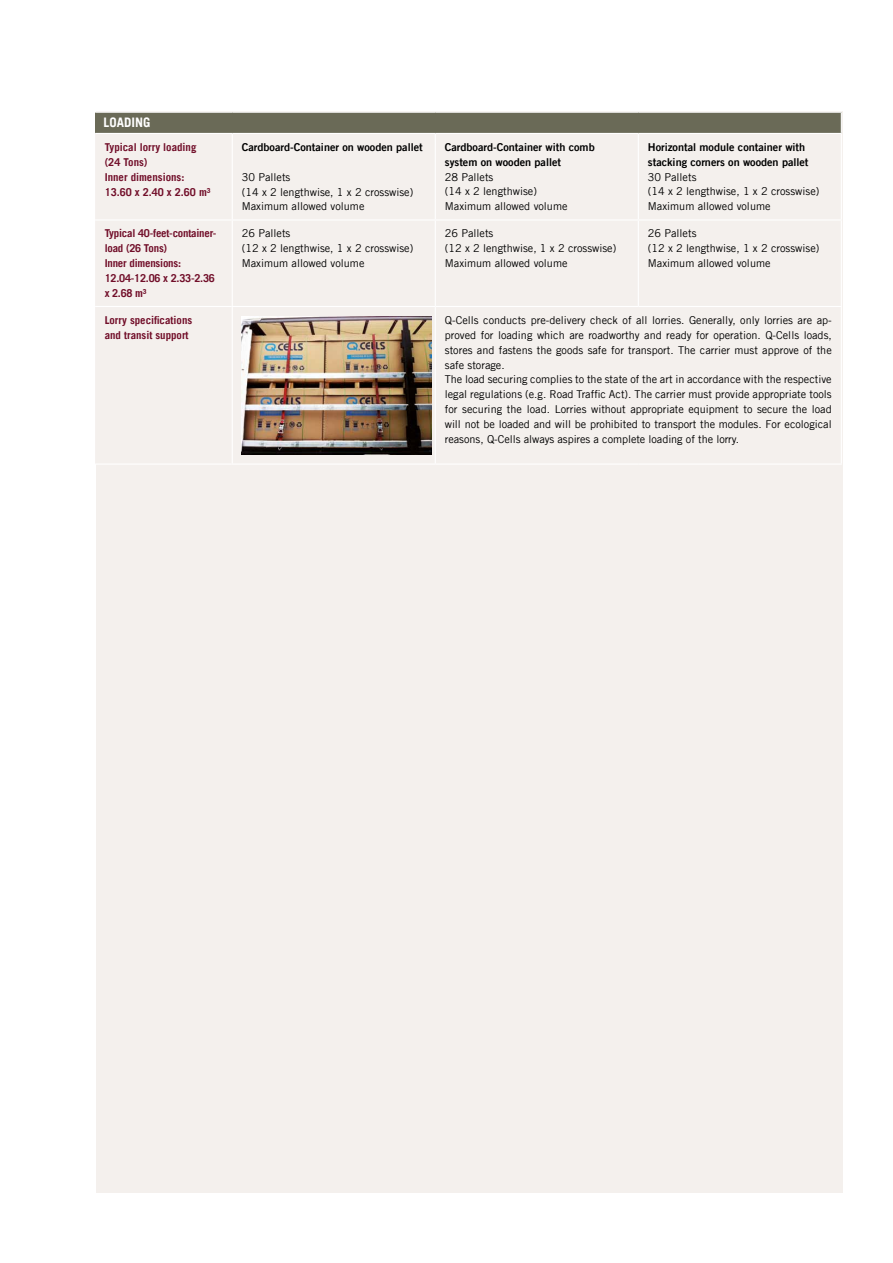
<style>
.page{position:relative;width:893px;height:1263px;background:#fff}
.page>*{position:absolute;margin:0;border:0;box-sizing:border-box;transform-origin:0 0}
.t1{font:700 13.2px "Trade Gothic LT";color:#fff}
.t2{font:10.8px/14.9px "Trade Gothic LT";color:#000}
.t3{font:10.8px/14.9px "Trade Gothic LT Bold Two";color:#000}
.t4{font:700 10.8px/14.9px "Trade Gothic LT";color:#710e29}
.t5{font:700 10.8px/14.9px "Trade Gothic LT";letter-spacing:-.02em;color:#710e29}
</style>
<div class="page">
<div style="left:96px;top:112px;width:746px;height:1081px;background:#f4f0ed"></div>
<div style="left:95px;top:112px;width:746px;height:21px;background:#6a6a57"></div>
<hr style="left:95px;top:112px;width:137px;height:1px;background:#fff">
<hr style="left:232px;top:112px;width:203px;height:1px;background:#fff">
<hr style="left:435px;top:112px;width:203px;height:1px;background:#fff">
<hr style="left:638px;top:112px;width:204px;height:1px;background:#fff">
<hr style="left:95px;top:133px;width:137px;height:1px;background:#fff">
<hr style="left:232px;top:133px;width:203px;height:1px;background:#fff">
<hr style="left:435px;top:133px;width:203px;height:1px;background:#fff">
<hr style="left:638px;top:133px;width:204px;height:1px;background:#fff">
<hr style="left:232px;top:134px;width:1px;height:85px;background:#fff">
<hr style="left:435px;top:134px;width:1px;height:85px;background:#fff">
<hr style="left:638px;top:134px;width:1px;height:85px;background:#fff">
<hr style="left:841px;top:134px;width:1px;height:85px;background:#fff">
<hr style="left:95px;top:219px;width:137px;height:2px;background:#fff">
<hr style="left:435px;top:221px;width:1px;height:85px;background:#fff">
<hr style="left:435px;top:307px;width:1px;height:156px;background:#fff">
<hr style="left:95px;top:306px;width:137px;height:1px;background:#fff">
<hr style="left:95px;top:463px;width:137px;height:2px;background:#fff">
<hr style="left:232px;top:219px;width:203px;height:2px;background:#fff">
<hr style="left:232px;top:221px;width:1px;height:85px;background:#fff">
<hr style="left:435px;top:219px;width:203px;height:2px;background:#fff">
<hr style="left:638px;top:219px;width:204px;height:2px;background:#fff">
<hr style="left:638px;top:221px;width:1px;height:85px;background:#fff">
<hr style="left:841px;top:221px;width:1px;height:85px;background:#fff">
<hr style="left:232px;top:307px;width:1px;height:156px;background:#fff">
<hr style="left:841px;top:307px;width:1px;height:156px;background:#fff">
<hr style="left:232px;top:306px;width:203px;height:1px;background:#fff">
<hr style="left:435px;top:306px;width:203px;height:1px;background:#fff">
<hr style="left:638px;top:306px;width:204px;height:1px;background:#fff">
<hr style="left:232px;top:463px;width:203px;height:2px;background:#fff">
<hr style="left:435px;top:463px;width:203px;height:2px;background:#fff">
<hr style="left:638px;top:463px;width:204px;height:2px;background:#fff">
<img style="left:242px;top:316px;width:189px;height:138px">
<p class="t1" style="left:104px;top:114px;width:48px">Loading</p>
<p class="t4" style="left:105px;top:139px;width:107px">Typical lorry loading (24 Tons)<br>Inner dimensions:<br>13.60 x 2.40 x 2.60 m³</p>
<p class="t3" style="left:242px;top:139px;width:182px">Cardboard-Container on wooden pallet</p>
<p class="t2" style="left:242px;top:169px;width:173px">30 Pallets<br>(14 x 2 lengthwise, 1 x 2 crosswise)<br>Maximum allowed volume</p>
<p class="t3" style="left:445px;top:139px;width:151px">Cardboard-Container with comb system on wooden pallet</p>
<p class="t2" style="left:445px;top:169px;width:124px">28 Pallets<br>(14 x 2 lengthwise)<br>Maximum allowed volume</p>
<p class="t3" style="left:648px;top:139px;width:162px">Horizontal module container with stacking corners on wooden pallet</p>
<p class="t2" style="left:648px;top:169px;width:173px">30 Pallets<br>(14 x 2 lengthwise, 1 x 2 crosswise)<br>Maximum allowed volume</p>
<p class="t5" style="left:105px;top:226px;width:113px">Typical 40-feet-container&shy;load (26 Tons)<br>Inner dimensions:<br>12.04-12.06 x 2.33-2.36 x 2.68 m³</p>
<p class="t2" style="left:242px;top:226px;width:173px">26 Pallets<br>(12 x 2 lengthwise, 1 x 2 crosswise)<br>Maximum allowed volume</p>
<p class="t2" style="left:445px;top:226px;width:173px">26 Pallets<br>(12 x 2 lengthwise, 1 x 2 crosswise)<br>Maximum allowed volume</p>
<p class="t2" style="left:648px;top:226px;width:173px">26 Pallets<br>(12 x 2 lengthwise, 1 x 2 crosswise)<br>Maximum allowed volume</p>
<p class="t4" style="left:105px;top:312px;width:89px">Lorry specifications and transit support</p>
<p class="t2" style="left:445px;top:312px;width:388px">Q-Cells conducts pre-delivery check of all lorries. Generally, only lorries are ap&shy;proved for loading which are roadworthy and ready for operation. Q-Cells loads, stores and fastens the goods safe for transport. The carrier must approve of the safe storage.<br>The load securing complies to the state of the art in accordance with the respective legal regulations (e.g. Road Traffic Act). The carrier must provide appropriate tools for securing the load. Lorries without appropriate equipment to secure the load will not be loaded and will be prohibited to transport the modules. For ecological reasons, Q-Cells always aspires a complete loading of the lorry.</p>
</div>
